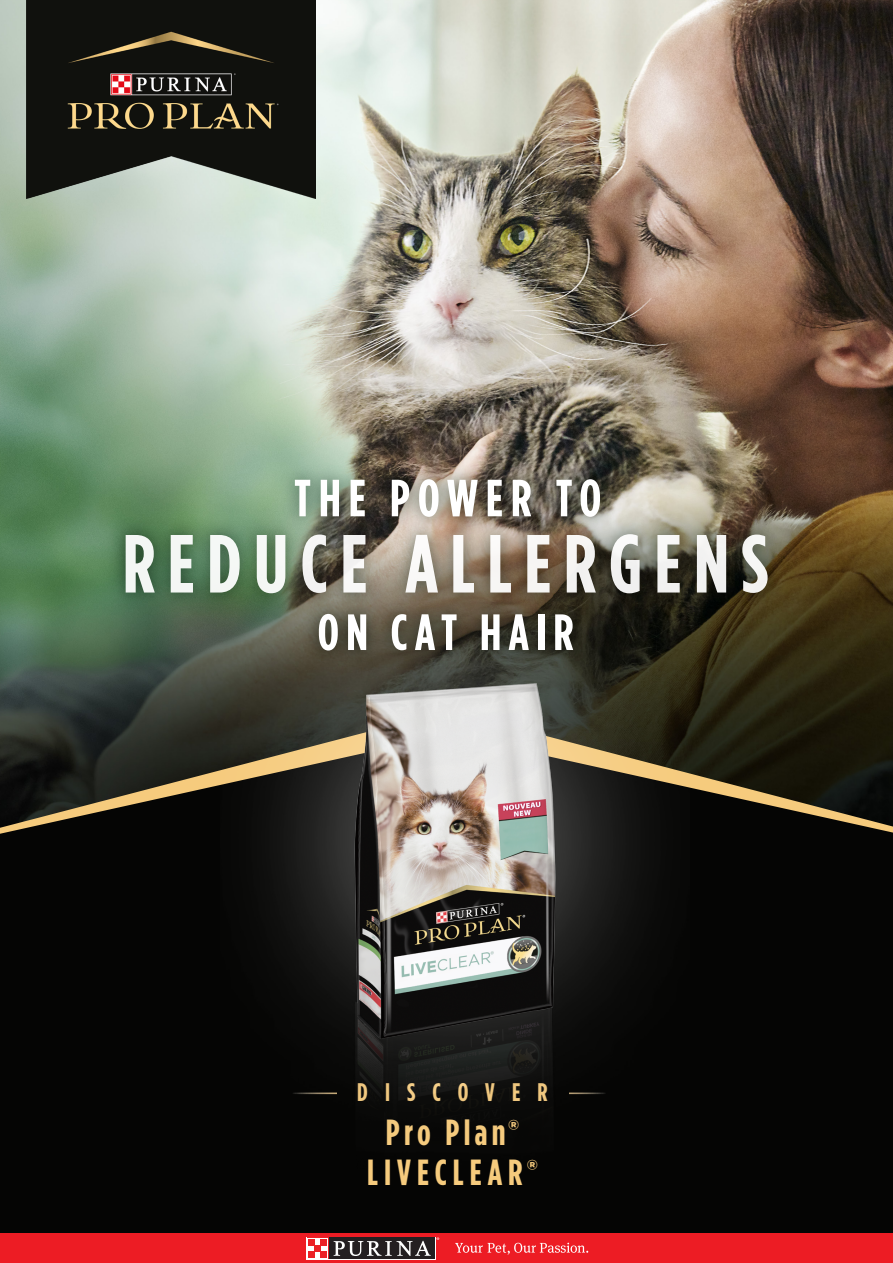
<style>
.page{position:relative;width:893px;height:1263px;background:#fff}
.page>*{position:absolute;margin:0;border:0;box-sizing:border-box;transform-origin:0 0}
.t1{font:700 82.2px "Gotham Condensed";letter-spacing:.15em;color:#fff}
.t2{font:700 52.2px "Gotham Condensed";letter-spacing:.15em;color:#fff}
.t3{font:700 50.85px "Gotham Condensed";letter-spacing:.14em;color:#fff}
.t4{font:700 36.3px/39.5px "Gotham Condensed";letter-spacing:.165em;color:#f6cb7d;text-align:center}
.t5{font:700 25.5px "Gotham Condensed";letter-spacing:.675em;color:#f7cc7f}
.s1{font-family:"Gotham";font-size:28.5px}
</style>
<div class="page">
<img style="left:0;top:0;width:893px;height:711px">
<img style="left:100px;top:500px;width:703px;height:134px">
<img style="left:271px;top:449px;width:361px;height:100px">
<div style="left:0;top:834px;width:893px;height:400px;background:#050504"></div>
<svg style="left:0;top:711px;width:893px;height:123px;background:#2a271a"></svg>
<img style="left:221px;top:549px;width:468px;height:635px">
<div style="left:0;top:1234px;width:893px;height:29px;background:#ed1c24"></div>
<div style="left:306px;top:1237px;width:130px;height:23px;background:#eb2126"></div>
<div style="left:329px;top:1237px;width:106px;height:22px;background:#241f21"></div>
<svg style="left:334px;top:1241px;width:97px;height:15px"></svg>
<svg style="left:307px;top:1258px;width:21px;height:1px"></svg>
<div style="left:307px;top:1238px;width:21px;height:20px;background:linear-gradient(to bottom,#fff,#fff)"></div>
<div style="left:308px;top:1251px;width:6px;height:7px;background:#eb2126"></div>
<div style="left:321px;top:1251px;width:6px;height:7px;background:#eb2126"></div>
<div style="left:314px;top:1245px;width:7px;height:6px;background:#eb2126"></div>
<svg style="left:308px;top:1239px;width:6px;height:6px"></svg>
<svg style="left:321px;top:1239px;width:6px;height:6px"></svg>
<svg style="left:455px;top:1243px;width:133px;height:11px"></svg>
<img style="left:27px;top:0;width:288px;height:199px">
<p class="t2" style="left:294px;top:467px;width:309px">THE POWER TO</p>
<h1 class="t1" style="left:123px;top:515px;width:647px">REDUCE ALLERGENS</h1>
<p class="t3" style="left:318px;top:602px;width:257px">ON CAT HAIR</p>
<p class="t5" style="left:357px;top:1077px;width:192px">DISCOVER</p>
<p class="t4" style="left:367px;top:1113px;width:172px">Pro Plan<span class="s1">®<br></span>LIVECLEAR<span class="s1">®</span></p>
</div>
